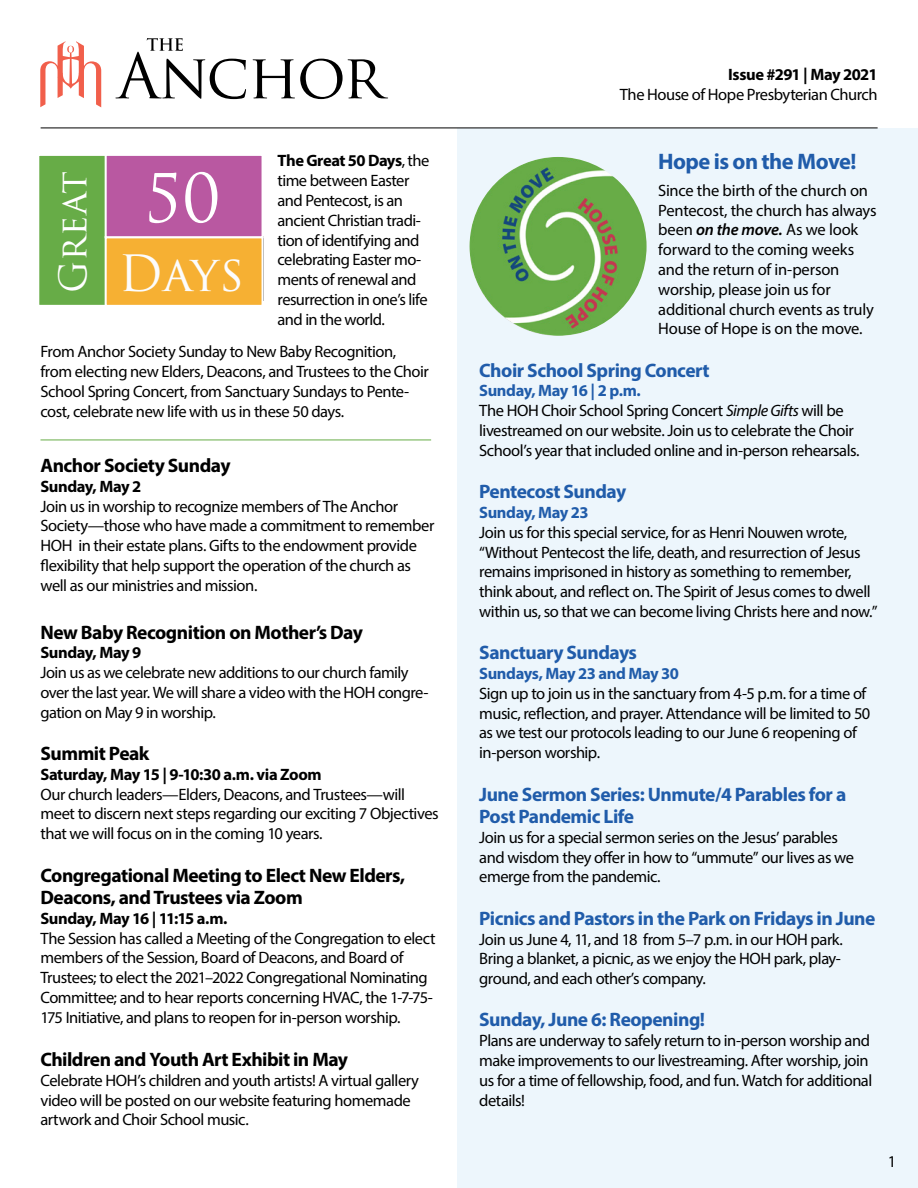
<style>
.page{position:relative;width:918px;height:1188px;background:#fff}
.page>*{position:absolute;margin:0;border:0;box-sizing:border-box;transform-origin:0 0}
.t1{font:65.4px "Trajan Pro 3";color:#fff}
.t2{font:48.75px "Trajan Pro 3";color:#fcfcfc}
.t3{font:37.05px "Trajan Pro 3";color:#fff}
.t4{font:700 22.5px "Myriad Pro";letter-spacing:-.025em;color:#205caa}
.t5{font:700 19.5px/22.5px "Myriad Pro";letter-spacing:-.025em;color:#205caa}
.t6{font:700 19.5px/22.5px "Myriad Pro";letter-spacing:-.025em;color:#000}
.t7{font:16.5px/19.8px "Myriad Pro";letter-spacing:-.03em;color:#000}
.t8{font:700 16.5px "Myriad Pro";letter-spacing:-.03em;color:#000}
.t9{font:700 16.5px "Myriad Pro";letter-spacing:-.025em;color:#205caa}
.s1{font-weight:700}
.s2{font-weight:600;font-style:italic}
.s3{font-weight:700;color:#205caa}
.s4{font-style:italic}
</style>
<div class="page">
<div style="left:458px;top:128px;width:460px;height:1060px;background:#edf6fc"></div>
<svg style="left:253px;top:59px;width:135px;height:40px"></svg>
<svg style="left:40px;top:41px;width:61px;height:66px"></svg>
<svg style="left:115px;top:38px;width:131px;height:61px"></svg>
<hr style="left:41px;top:128px;width:837px;height:1px;background:#000">
<img style="left:470px;top:157px;width:177px;height:179px">
<div style="left:38px;top:155px;width:70px;height:151px;background:#67ac47"></div>
<div style="left:37px;top:154px;width:72px;height:153px;border:2px solid #fff"></div>
<div style="left:106px;top:237px;width:157px;height:69px;background:#f6b033"></div>
<div style="left:105px;top:236px;width:159px;height:71px;border:2px solid #fff"></div>
<div style="left:106px;top:155px;width:157px;height:82px;background:#b958a1"></div>
<div style="left:105px;top:154px;width:159px;height:84px;border:2px solid #fff"></div>
<hr style="left:40px;top:440px;width:391px;height:1px;background:#67ac47">
<p class="t7" style="left:278px;top:151px;width:153px"><span class="s1">The Great 50 Days</span>, the time between Easter and Pentecost, is an ancient Christian tradi&shy;tion of identifying and celebrating Easter mo&shy;ments of renewal and resurrection in one’s life and in the world.</p>
<p class="t7" style="left:40px;top:342px;width:390px">From Anchor Society Sunday to New Baby Recognition, from electing new Elders, Deacons, and Trustees to the Choir School Spring Concert, from Sanctuary Sundays to Pente&shy;cost, celebrate new life with us in these 50 days.</p>
<h1 class="t1" style="left:146px;top:154px;width:78px">50</h1>
<h3 class="t3" style="left:48px;top:293px;width:123px;rotate:-90deg">Great</h3>
<h2 class="t2" style="left:119px;top:240px;width:127px">Days</h2>
<p class="t6" style="left:40px;top:454px;width:192px">Anchor Society Sunday</p>
<p class="t8" style="left:40px;top:476px;width:102px">Sunday, May 2</p>
<p class="t7" style="left:40px;top:496px;width:395px">Join us in worship to recognize members of The Anchor Society—those who have made a commitment to remember HOH in their estate plans. Gifts to the endowment provide flexibility that help support the operation of the church as well as our ministries and mission.</p>
<p class="t6" style="left:40px;top:620px;width:324px">New Baby Recognition on Mother’s Day</p>
<p class="t8" style="left:40px;top:642px;width:102px">Sunday, May 9</p>
<p class="t7" style="left:40px;top:662px;width:389px">Join us as we celebrate new additions to our church family over the last year. We will share a video with the HOH congre&shy;gation on May 9 in worship.</p>
<p class="t6" style="left:40px;top:742px;width:111px">Summit Peak</p>
<p class="t7" style="left:40px;top:764px;width:400px"><span class="s1">Saturday, May 15 | 9-10:30 a.m. via Zoom<br></span>Our church leaders—Elders, Deacons, and Trustees—will meet to discern next steps regarding our exciting 7 Objectives that we will focus on in the coming 10 years.</p>
<p class="t6" style="left:40px;top:863px;width:366px">Congregational Meeting to Elect New Elders,<br>Deacons, and Trustees via Zoom</p>
<p class="t8" style="left:40px;top:908px;width:189px">Sunday, May 16 | 11:15 a.m.</p>
<p class="t7" style="left:40px;top:928px;width:397px">The Session has called a Meeting of the Congregation to elect members of the Session, Board of Deacons, and Board of Trustees; to elect the 2021–2022 Congregational Nominating Committee; and to hear reports concerning HVAC, the 1-7-75- 175 Initiative, and plans to reopen for in-person worship.</p>
<p class="t6" style="left:40px;top:1048px;width:309px">Children and Youth Art Exhibit in May</p>
<p class="t7" style="left:40px;top:1070px;width:380px">Celebrate HOH’s children and youth artists! A virtual gallery video will be posted on our website featuring homemade artwork and Choir School music.</p>
<p class="t8" style="left:728px;top:64px;width:151px">Issue #291 | May 2021</p>
<p class="t7" style="left:620px;top:85px;width:259px">The House of Hope Presbyterian Church</p>
<p class="t4" style="left:658px;top:147px;width:200px">Hope is on the Move!</p>
<p class="t7" style="left:658px;top:180px;width:220px">Since the birth of the church on<br>Pentecost, the church has always been <span class="s2">on the move.</span> As we look forward to the coming weeks and the return of in-person worship, please join us for additional church events as truly<br>House of Hope is on the move.</p>
<p class="t5" style="left:479px;top:358px;width:232px">Choir School Spring Concert</p>
<p class="t7" style="left:479px;top:381px;width:382px"><span class="s3">Sunday, May 16 | 2 p.m.<br></span>The HOH Choir School Spring Concert <span class="s4">Simple Gifts</span> will be livestreamed on our website. Join us to celebrate the Choir School’s year that included online and in-person rehearsals.</p>
<p class="t5" style="left:479px;top:480px;width:149px">Pentecost Sunday</p>
<p class="t9" style="left:479px;top:502px;width:111px">Sunday, May 23</p>
<p class="t7" style="left:479px;top:522px;width:400px">Join us for this special service, for as Henri Nouwen wrote, “Without Pentecost the life, death, and resurrection of Jesus remains imprisoned in history as something to remember, think about, and reflect on. The Spirit of Jesus comes to dwell within us, so that we can become living Christs here and now.”</p>
<p class="t5" style="left:479px;top:641px;width:159px">Sanctuary Sundays</p>
<p class="t9" style="left:479px;top:663px;width:201px">Sundays, May 23 and May 30</p>
<p class="t7" style="left:479px;top:683px;width:393px">Sign up to join us in the sanctuary from 4-5 p.m. for a time of music, reflection, and prayer. Attendance will be limited to 50 as we test our protocols leading to our June 6 reopening of in-person worship.</p>
<p class="t5" style="left:479px;top:782px;width:369px">June Sermon Series: Unmute/4 Parables for a<br>Post Pandemic Life</p>
<p class="t7" style="left:479px;top:827px;width:376px">Join us for a special sermon series on the Jesus’ parables and wisdom they offer in how to “ummute” our lives as we emerge from the pandemic.</p>
<p class="t5" style="left:479px;top:906px;width:398px">Picnics and Pastors in the Park on Fridays in June</p>
<p class="t7" style="left:479px;top:929px;width:365px;text-align:justify">Join us June 4, 11, and 18 from 5–7 p.m. in our HOH park.<br>Bring a blanket, a picnic, as we enjoy the HOH park, play&shy;ground, and each other’s company.</p>
<p class="t5" style="left:479px;top:1008px;width:227px">Sunday, June 6: Reopening!</p>
<p class="t7" style="left:479px;top:1031px;width:395px">Plans are underway to safely return to in-person worship and make improvements to our livestreaming. After worship, join us for a time of fellowship, food, and fun. Watch for additional details!</p>
<p class="t7" style="left:888px;top:1151px;width:10px">1</p>
</div>
